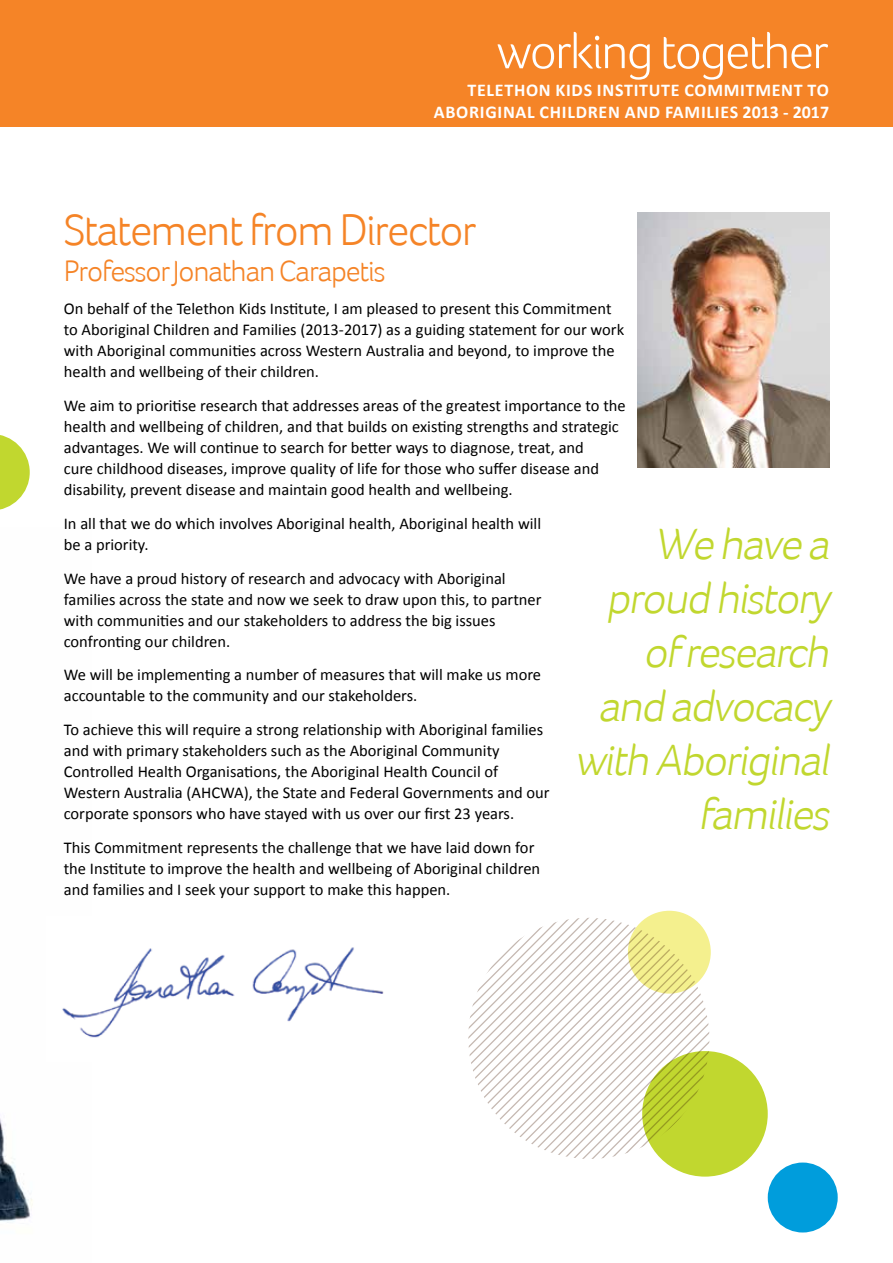
<style>
.page{position:relative;width:893px;height:1263px;background:#fff}
.page>*{position:absolute;margin:0;border:0;box-sizing:border-box;transform-origin:0 0}
.t1{font:300 51px "Foco";letter-spacing:-.04em;color:#fff}
.t2{font:italic 300 45px/54px "Foco";color:#c1d72f;text-align:right}
.t3{font:300 45px "Foco";letter-spacing:-.04em;color:#f58427}
.t4{font:300 30px "Foco";letter-spacing:-.04em;color:#f58427}
.t5{font:700 18px/21.6px "Calibri";letter-spacing:.04em;color:#fff;text-align:right}
.t6{font:16.5px/21px "Calibri";color:#000}
</style>
<div class="page">
<svg style="left:0;top:435px;width:30px;height:75px"></svg>
<div style="left:0;top:0;width:893px;height:127px;background:#f58427"></div>
<svg style="left:468px;top:918px;width:252px;height:253px"></svg>
<div style="left:628px;top:911px;width:83px;height:82px;background:#f4f08e;border-radius:50%"></div>
<div style="left:642px;top:1051px;width:126px;height:125px;background:#c1d72f;border-radius:50%"></div>
<div style="left:768px;top:1162px;width:70px;height:70px;background:#009ddc;border-radius:50%"></div>
<img style="left:638px;top:213px;width:191px;height:255px">
<img style="left:0;top:1118px;width:33px;height:105px">
<img style="left:62px;top:947px;width:322px;height:91px">
<h1 class="t1" style="left:496px;top:21px;width:334px">working together</h1>
<p class="t5" style="left:434px;top:79px;width:397px">TELETHON KIDS INSTITUTE COMMITMENT TO<br>ABORIGINAL CHILDREN AND FAMILIES 2013 - 2017</p>
<h2 class="t3" style="left:64px;top:203px;width:414px">Statement from Director</h2>
<h3 class="t4" style="left:64px;top:253px;width:323px">Professor Jonathan Carapetis</h3>
<p class="t6" style="left:64px;top:298px;width:562px">On behalf of the Telethon Kids Institute, I am pleased to present this Commitment to Aboriginal Children and Families (2013-2017) as a guiding statement for our work with Aboriginal communities across Western Australia and beyond, to improve the health and wellbeing of their children.</p>
<p class="t6" style="left:64px;top:395px;width:563px">We aim to prioritise research that addresses areas of the greatest importance to the health and wellbeing of children, and that builds on existing strengths and strategic advantages. We will continue to search for better ways to diagnose, treat, and<br>cure childhood diseases, improve quality of life for those who suffer disease and disability, prevent disease and maintain good health and wellbeing.</p>
<p class="t6" style="left:64px;top:512px;width:479px">In all that we do which involves Aboriginal health, Aboriginal health will be a priority.</p>
<p class="t6" style="left:64px;top:567px;width:479px">We have a proud history of research and advocacy with Aboriginal families across the state and now we seek to draw upon this, to partner with communities and our stakeholders to address the big issues confronting our children.</p>
<p class="t6" style="left:64px;top:664px;width:479px">We will be implementing a number of measures that will make us more accountable to the community and our stakeholders.</p>
<p class="t6" style="left:64px;top:719px;width:487px">To achieve this will require a strong relationship with Aboriginal families and with primary stakeholders such as the Aboriginal Community Controlled Health Organisations, the Aboriginal Health Council of Western Australia (AHCWA), the State and Federal Governments and our corporate sponsors who have stayed with us over our first 23 years.</p>
<p class="t6" style="left:64px;top:836px;width:478px">This Commitment represents the challenge that we have laid down for the Institute to improve the health and wellbeing of Aboriginal children and families and I seek your support to make this happen.</p>
<h2 class="t2" style="left:574px;top:517px;width:264px">We have a proud history of research and advocacy with Aboriginal families</h2>
</div>
